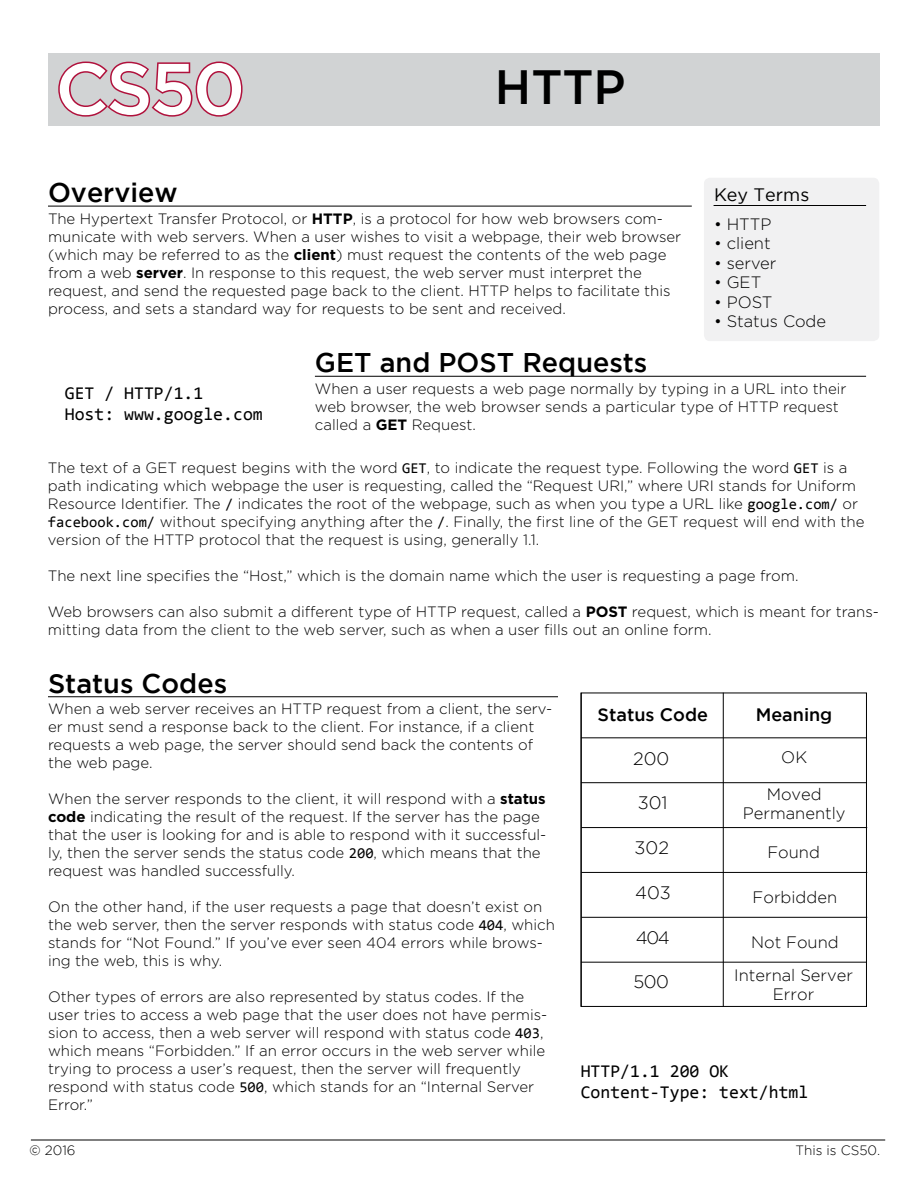
<style>
.page{position:relative;width:918px;height:1188px;background:#fff}
.page>*{position:absolute;margin:0;border:0;box-sizing:border-box;transform-origin:0 0}
.t1{font:500 72px "Gotham";color:#fff}
.t2{font:500 48px "Gotham";color:#000}
.t3{font:500 27px "Gotham";color:#000}
.t4{font:18px/21.6px "Consolas";color:#000}
.t5{font:300 18px "Gotham";color:#000}
.t6{font:500 18px "Gotham";color:#000}
.t7{font:18px "Gotham";color:#000}
.t8{font:300 16.5px/36.2px "Gotham";color:#000;text-align:center}
.t9{font:300 16.5px "Gotham";color:#000}
.t10{font:300 15px/18px "Gotham";color:#000}
.t11{font:300 13.5px "Gotham";color:#000}
.s1{font-weight:700}
.s2{font-family:"Consolas";font-weight:400}
</style>
<div class="page">
<div style="left:48px;top:53px;width:831px;height:73px;background:#d1d3d4"></div>
<div style="left:704px;top:178px;width:175px;height:163px;background:#f1f1f2;border-radius:6px"></div>
<hr style="left:714px;top:205px;width:152px;height:1px;background:#000">
<hr style="left:48px;top:206px;width:644px;height:1px;background:#000">
<hr style="left:315px;top:376px;width:551px;height:1px;background:#000">
<hr style="left:31px;top:1140px;width:854px;height:1px;background:#000">
<hr style="left:48px;top:696px;width:510px;height:1px;background:#000">
<div style="left:581px;top:693px;width:286px;height:314px;border:1px solid #000"></div>
<hr style="left:581px;top:693px;width:1px;height:314px;background:#000">
<hr style="left:723px;top:693px;width:1px;height:314px;background:#000">
<hr style="left:581px;top:782px;width:286px;height:1px;background:#000">
<hr style="left:581px;top:827px;width:286px;height:1px;background:#000">
<hr style="left:581px;top:872px;width:286px;height:1px;background:#000">
<hr style="left:581px;top:962px;width:286px;height:1px;background:#000">
<hr style="left:581px;top:738px;width:286px;height:1px;background:#000">
<hr style="left:581px;top:917px;width:286px;height:1px;background:#000">
<svg style="left:58px;top:61px;width:185px;height:56px"></svg>
<h1 class="t1" style="left:56px;top:48px;width:191px">CS50</h1>
<h2 class="t2" style="left:495px;top:59px;width:132px">HTTP</h2>
<h3 class="t3" style="left:48px;top:177px;width:131px">Overview</h3>
<p class="t10" style="left:48px;top:209px;width:635px">The Hypertext Transfer Protocol, or <span class="s1">HTTP</span>, is a protocol for how web browsers com&shy;municate with web servers. When a user wishes to visit a webpage, their web browser (which may be referred to as the <span class="s1">client</span>) must request the contents of the web page from a web <span class="s1">server</span>. In response to this request, the web server must interpret the request, and send the requested page back to the client. HTTP helps to facilitate this process, and sets a standard way for requests to be sent and received.</p>
<h3 class="t3" style="left:315px;top:347px;width:334px">GET and POST Requests</h3>
<p class="t10" style="left:315px;top:379px;width:533px">When a user requests a web page normally by typing in a URL into their web browser, the web browser sends a particular type of HTTP request called a <span class="s1">GET</span> Request.</p>
<p class="t10" style="left:48px;top:459px;width:818px">The text of a GET request begins with the word <span class="s2">GET</span>, to indicate the request type. Following the word <span class="s2">GET</span> is a path indicating which webpage the user is requesting, called the “Request URI,” where URI stands for Uniform Resource Identifier. The <span class="s2">/</span> indicates the root of the webpage, such as when you type a URL like <span class="s2">google.com/</span> or <span class="s2">facebook.com/</span> without specifying anything after the <span class="s2">/</span>. Finally, the first line of the GET request will end with the version of the HTTP protocol that the request is using, generally 1.1.</p>
<p class="t10" style="left:48px;top:567px;width:752px">The next line specifies the “Host,” which is the domain name which the user is requesting a page from.</p>
<p class="t10" style="left:48px;top:603px;width:833px">Web browsers can also submit a different type of HTTP request, called a <span class="s1">POST</span> request, which is meant for trans&shy;mitting data from the client to the web server, such as when a user fills out an online form.</p>
<p class="t7" style="left:714px;top:185px;width:97px">Key Terms</p>
<p class="t9" style="left:714px;top:215px;width:59px">• HTTP</p>
<p class="t9" style="left:714px;top:235px;width:58px">• client</p>
<p class="t9" style="left:714px;top:254px;width:64px">• server</p>
<p class="t9" style="left:714px;top:274px;width:49px">• GET</p>
<p class="t9" style="left:714px;top:293px;width:60px">• POST</p>
<p class="t9" style="left:714px;top:313px;width:114px">• Status Code</p>
<p class="t4" style="left:65px;top:381px;width:200px">GET / HTTP/1.1<br>Host: www.google.com</p>
<h3 class="t3" style="left:48px;top:668px;width:181px">Status Codes</h3>
<p class="t10" style="left:48px;top:700px;width:506px">When a web server receives an HTTP request from a client, the serv&shy;er must send a response back to the client. For instance, if a client requests a web page, the server should send back the contents of the web page.</p>
<p class="t10" style="left:48px;top:790px;width:500px">When the server responds to the client, it will respond with a <span class="s1">status code</span> indicating the result of the request. If the server has the page that the user is looking for and is able to respond with it successful&shy;ly, then the server sends the status code <span class="s2">200</span>, which means that the request was handled successfully.</p>
<p class="t10" style="left:48px;top:898px;width:508px">On the other hand, if the user requests a page that doesn’t exist on the web server, then the server responds with status code <span class="s2">404</span>, which stands for “Not Found.” If you’ve ever seen 404 errors while brows&shy;ing the web, this is why.</p>
<p class="t10" style="left:48px;top:988px;width:501px">Other types of errors are also represented by status codes. If the user tries to access a web page that the user does not have permis&shy;sion to access, then a web server will respond with status code <span class="s2">403</span>, which means “Forbidden.” If an error occurs in the web server while trying to process a user’s request, then the server will frequently respond with status code <span class="s2">500</span>, which stands for an “Internal Server Error.”</p>
<p class="t6" style="left:598px;top:704px;width:112px">Status Code</p>
<p class="t6" style="left:756px;top:704px;width:78px">Meaning</p>
<p class="t5" style="left:633px;top:749px;width:38px">200</p>
<p class="t5" style="left:638px;top:793px;width:31px">301</p>
<p class="t5" style="left:635px;top:838px;width:36px">302</p>
<p class="t5" style="left:635px;top:883px;width:37px">403</p>
<p class="t5" style="left:636px;top:928px;width:35px">404</p>
<p class="t5" style="left:634px;top:972px;width:37px">500</p>
<p class="t8" style="left:767px;top:739px;width:57px">OK<br>Moved</p>
<p class="t8" style="left:743px;top:795px;width:104px">Permanently</p>
<p class="t8" style="left:767px;top:834px;width:54px">Found</p>
<p class="t8" style="left:753px;top:879px;width:86px">Forbidden</p>
<p class="t8" style="left:734px;top:926px;width:120px;line-height:32.1px">Not Found<br>Internal Server</p>
<p class="t8" style="left:773px;top:976px;width:43px">Error</p>
<p class="t4" style="left:581px;top:1059px;width:229px">HTTP/1.1 200 OK<br>Content-Type: text/html</p>
<p class="t11" style="left:30px;top:1143px;width:47px">© 2016</p>
<p class="t11" style="left:795px;top:1143px;width:86px">This is CS50.</p>
</div>
